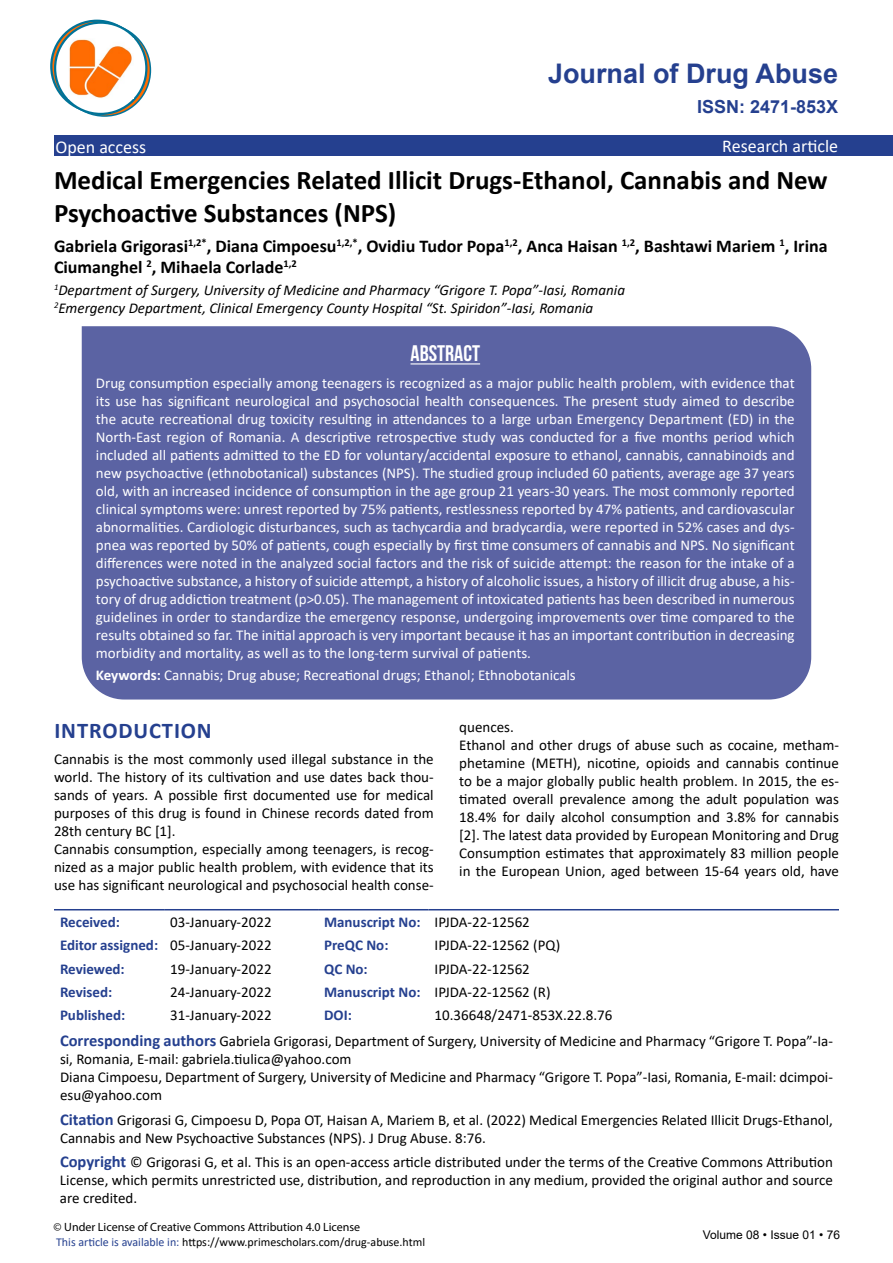
<style>
.page{position:relative;width:893px;height:1263px;background:#fff}
.page>*{position:absolute;margin:0;border:0;box-sizing:border-box;transform-origin:0 0}
.t1{font:700 27px/32.4px "Calibri";color:#000}
.t2{font:700 27px "Arial";color:#25408f}
.t3{font:700 22.5px "Calibri";letter-spacing:.04em;color:#25408f}
.t4{font:700 22.5px "Bebas Neue";color:#fff}
.t5{font:700 18px/21.6px "Calibri";color:#000}
.t6{font:18px "Calibri";color:#fff}
.t7{font:700 18px "Arial";color:#25408f}
.t8{font:15px/18px "Calibri";color:#000}
.t9{font:15px/18px "Calibri";color:#fff;text-align:justify}
.t10{font:italic 15px/18px "Calibri";color:#000}
.t11{font:700 15px "Calibri";color:#25408f}
.t12{font:12px "Calibri";color:#000}
.t13{font:12px "Myriad Pro";color:#000}
.t14{font:12px "Arial";color:#000}
.s1{font-weight:700}
.s2{font-weight:700;color:#25408f}
.s3{font-weight:400;color:#000}
.s4{font-weight:700;font-size:16.5px;color:#25408f}
.s5{color:#25408f}
</style>
<div class="page">
<div style="left:54px;top:135px;width:839px;height:21px;background:#25408f"></div>
<hr style="left:54px;top:909px;width:110px;height:1px;background:#25408f">
<hr style="left:164px;top:909px;width:154px;height:1px;background:#25408f">
<hr style="left:318px;top:909px;width:111px;height:1px;background:#25408f">
<hr style="left:429px;top:909px;width:410px;height:1px;background:#25408f">
<svg style="left:51px;top:21px;width:92px;height:91px"></svg>
<svg style="left:59px;top:24px;width:91px;height:92px"></svg>
<div style="left:55px;top:23px;width:91px;height:91px;background:#fff;border-radius:50%"></div>
<div style="left:54px;top:22px;width:94px;height:93px;border:2px solid #007398;border-radius:50%"></div>
<img style="left:69px;top:39px;width:63px;height:59px">
<div style="left:82px;top:326px;width:729px;height:373px;background:#5b63a3"></div>
<hr style="left:410px;top:363px;width:70px;height:1px;background:#fff">
<h1 class="t2" style="left:548px;top:55px;width:292px">Journal of Drug Abuse</h1>
<p class="t7" style="left:697px;top:94px;width:143px">ISSN: 2471-853X</p>
<p class="t6" style="left:55px;top:134px;width:92px">Open access</p>
<p class="t6" style="left:722px;top:134px;width:117px">Research article</p>
<h1 class="t1" style="left:54px;top:164px;width:775px">Medical Emergencies Related Illicit Drugs-Ethanol, Cannabis and New<br>Psychoactive Substances (NPS)</h1>
<p class="t5" style="left:54px;top:235px;width:775px">Gabriela Grigorasi<sup>1,2*</sup>, Diana Cimpoesu<sup>1,2,*</sup>, Ovidiu Tudor Popa<sup>1,2</sup>, Anca Haisan <sup>1,2</sup>, Bashtawi Mariem <sup>1</sup>, Irina<br>Ciumanghel <sup>2</sup>, Mihaela Corlade<sup>1,2</sup></p>
<p class="t10" style="left:54px;top:281px;width:572px"><sup>1</sup>Department of Surgery, University of Medicine and Pharmacy “Grigore T. Popa”-Iasi, Romania<br><sup>2</sup>Emergency Department, Clinical Emergency County Hospital “St. Spiridon”-Iasi, Romania</p>
<h2 class="t4" style="left:410px;top:341px;width:71px">ABSTRACT</h2>
<p class="t9" style="left:96px;top:374px;width:700px">Drug consumption especially among teenagers is recognized as a major public health problem, with evidence that its use has significant neurological and psychosocial health consequences. The present study aimed to describe the acute recreational drug toxicity resulting in attendances to a large urban Emergency Department (ED) in the North-East region of Romania. A descriptive retrospective study was conducted for a five months period which included all patients admitted to the ED for voluntary/accidental exposure to ethanol, cannabis, cannabinoids and new psychoactive (ethnobotanical) substances (NPS). The studied group included 60 patients, average age 37 years old, with an increased incidence of consumption in the age group 21 years-30 years. The most commonly reported clinical symptoms were: unrest reported by 75% patients, restlessness reported by 47% patients, and cardiovascular abnormalities. Cardiologic disturbances, such as tachycardia and bradycardia, were reported in 52% cases and dys&shy;pnea was reported by 50% of patients, cough especially by first time consumers of cannabis and NPS. No significant differences were noted in the analyzed social factors and the risk of suicide attempt: the reason for the intake of a psychoactive substance, a history of suicide attempt, a history of alcoholic issues, a history of illicit drug abuse, a his&shy;tory of drug addiction treatment (p&gt;0.05). The management of intoxicated patients has been described in numerous guidelines in order to standardize the emergency response, undergoing improvements over time compared to the results obtained so far. The initial approach is very important because it has an important contribution in decreasing morbidity and mortality, as well as to the long-term survival of patients.</p>
<p class="t9" style="left:96px;top:666px;width:481px"><span class="s1">Keywords:</span> Cannabis; Drug abuse; Recreational drugs; Ethanol; Ethnobotanicals</p>
<h2 class="t3" style="left:54px;top:714px;width:159px">INTRODUCTION</h2>
<p class="t8" style="left:54px;top:750px;width:381px">Cannabis is the most commonly used illegal substance in the world. The history of its cultivation and use dates back thou&shy;sands of years. A possible first documented use for medical purposes of this drug is found in Chinese records dated from 28th century BC [1].<br>Cannabis consumption, especially among teenagers, is recog&shy;nized as a major public health problem, with evidence that its use has significant neurological and psychosocial health conse-</p>
<p class="t8" style="left:459px;top:718px;width:381px">quences.<br>Ethanol and other drugs of abuse such as cocaine, metham&shy;phetamine (METH), nicotine, opioids and cannabis continue to be a major globally public health problem. In 2015, the es&shy;timated overall prevalence among the adult population was 18.4% for daily alcohol consumption and 3.8% for cannabis [2]. The latest data provided by European Monitoring and Drug Consumption estimates that approximately 83 million people in the European Union, aged between 15-64 years old, have</p>
<p class="t11" style="left:60px;top:911px;width:61px">Received:</p>
<p class="t8" style="left:170px;top:913px;width:103px">03-January-2022</p>
<p class="t8" style="left:324px;top:913px;width:207px"><span class="s2">Manuscript No:</span> IPJDA-22-12562</p>
<p class="t11" style="left:60px;top:935px;width:213px">Editor assigned: <span class="s3">05-January-2022</span></p>
<p class="t11" style="left:324px;top:935px;width:66px">PreQC No:</p>
<p class="t8" style="left:435px;top:936px;width:127px">IPJDA-22-12562 (PQ)</p>
<p class="t11" style="left:60px;top:958px;width:66px">Reviewed:</p>
<p class="t8" style="left:170px;top:959px;width:103px">19-January-2022</p>
<p class="t11" style="left:324px;top:958px;width:45px">QC No:</p>
<p class="t8" style="left:435px;top:959px;width:97px">IPJDA-22-12562</p>
<p class="t11" style="left:60px;top:981px;width:54px">Revised:</p>
<p class="t8" style="left:170px;top:982px;width:103px">24-January-2022</p>
<p class="t8" style="left:324px;top:982px;width:228px"><span class="s2">Manuscript No:</span> IPJDA-22-12562 (R)</p>
<p class="t11" style="left:60px;top:1004px;width:67px">Published:</p>
<p class="t8" style="left:170px;top:1006px;width:103px">31-January-2022</p>
<p class="t11" style="left:324px;top:1004px;width:29px">DOI:</p>
<p class="t8" style="left:435px;top:1006px;width:179px">10.36648/2471-853X.22.8.76</p>
<p class="t8" style="left:60px;top:1032px;width:774px"><span class="s4">Corresponding authors</span> Gabriela Grigorasi, Department of Surgery, University of Medicine and Pharmacy “Grigore T. Popa”-Ia&shy;si, Romania, E-mail: gabriela.tiulica@yahoo.com<br>Diana Cimpoesu, Department of Surgery, University of Medicine and Pharmacy “Grigore T. Popa”-Iasi, Romania, E-mail: dcimpoi&shy;esu@yahoo.com</p>
<p class="t8" style="left:60px;top:1110px;width:774px"><span class="s4">Citation</span> Grigorasi G, Cimpoesu D, Popa OT, Haisan A, Mariem B, et al. (2022) Medical Emergencies Related Illicit Drugs-Ethanol,<br>Cannabis and New Psychoactive Substances (NPS). J Drug Abuse. 8:76.</p>
<p class="t8" style="left:60px;top:1152px;width:774px;text-align:justify"><span class="s4">Copyright</span> © Grigorasi G, et al. This is an open-access article distributed under the terms of the Creative Commons Attribution License, which permits unrestricted use, distribution, and reproduction in any medium, provided the original author and source are credited.</p>
<p class="t13" style="left:54px;top:1220px;width:308px">© Under License of Creative Commons Attribution 4.0 License</p>
<p class="t12" style="left:56px;top:1233px;width:371px"><span class="s5">This article is available in:</span> https://www.primescholars.com/drug-abuse.html</p>
<p class="t14" style="left:703px;top:1226px;width:139px">Volume 08 • Issue 01 • 76</p>
</div>
